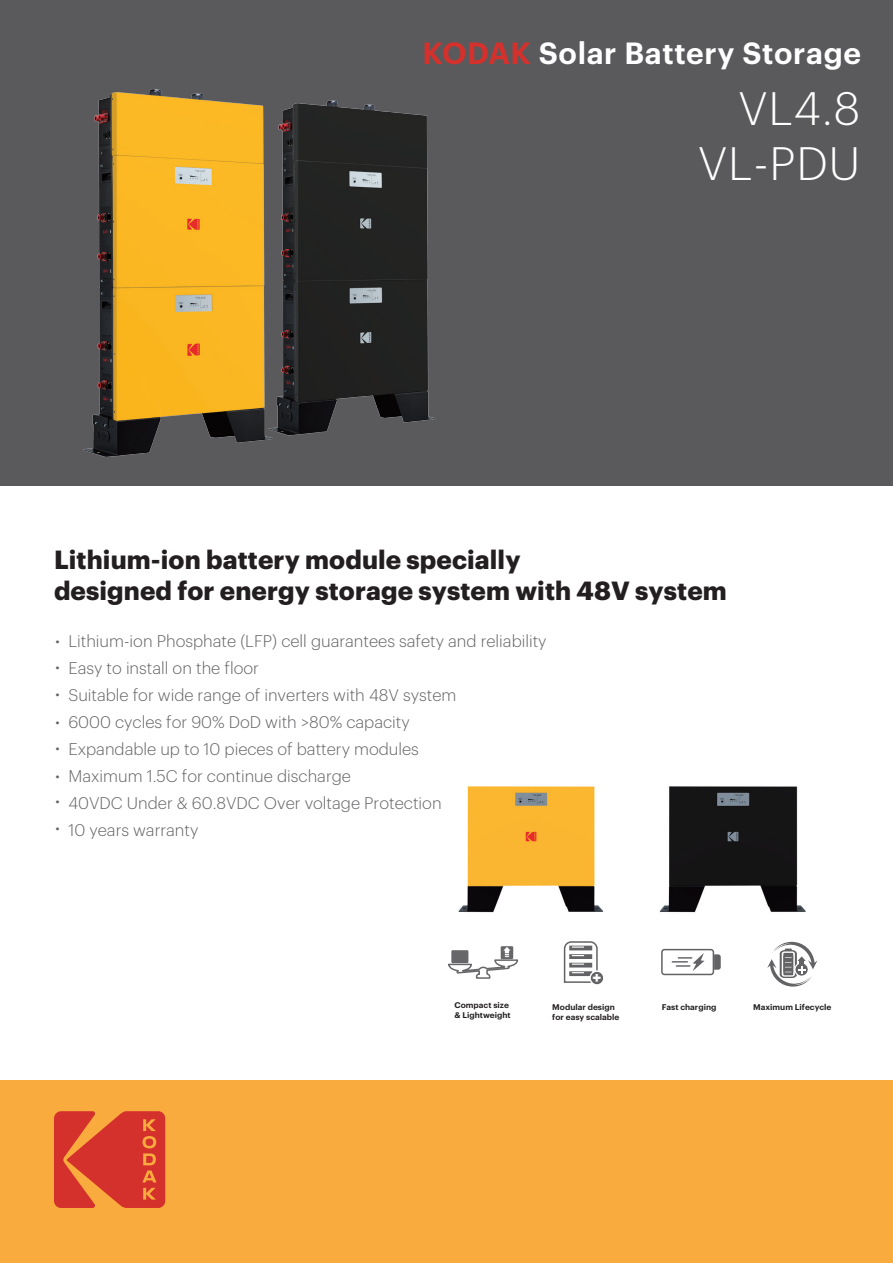
<style>
.page{position:relative;width:893px;height:1263px;background:#fff}
.page>*{position:absolute;margin:0;border:0;box-sizing:border-box;transform-origin:0 0}
.t1{font:300 45.9px/55.1px "Graphik";letter-spacing:.02em;color:#fff;text-align:right}
.t2{font:600 30px "Graphik";letter-spacing:.02em;color:#fff}
.t3{font:700 25.65px/30.9px "Graphik";letter-spacing:.005em;color:#231f20}
.t4{font:300 16.5px/27px "Graphik";color:#636366}
.t5{font:900 14.4px "Arial";color:#fff}
.t6{font:300 13.5px/27.6px "Graphik";color:#636366}
.t7{font:600 8.1px/10.1px "Graphik";color:#231f20}
.s1{color:#d5312c}
</style>
<div class="page">
<div style="left:0;top:0;width:893px;height:486px;background:#5a5a5d"></div>
<div style="left:0;top:1081px;width:893px;height:182px;background:#faab3e"></div>
<svg style="left:54px;top:1111px;width:111px;height:97px"></svg>
<svg style="left:767px;top:942px;width:50px;height:44px"></svg>
<svg style="left:714px;top:954px;width:7px;height:16px"></svg>
<svg style="left:672px;top:953px;width:32px;height:18px"></svg>
<img style="left:458px;top:786px;width:145px;height:127px">
<svg style="left:501px;top:946px;width:12px;height:13px"></svg>
<svg style="left:448px;top:947px;width:71px;height:32px"></svg>
<svg style="left:563px;top:941px;width:35px;height:42px"></svg>
<svg style="left:589px;top:970px;width:15px;height:15px"></svg>
<div style="left:590px;top:971px;width:14px;height:14px;background:#636366;border-radius:50%"></div>
<div style="left:590px;top:971px;width:14px;height:14px;border:1px solid #fff;border-radius:50%"></div>
<div style="left:661px;top:949px;width:53px;height:26px;border:2px solid #636366;border-radius:3px"></div>
<img style="left:83px;top:89px;width:189px;height:368px">
<img style="left:660px;top:786px;width:146px;height:127px">
<img style="left:245px;top:94px;width:191px;height:345px">
<h2 class="t2" style="left:423px;top:30px;width:440px"><span class="s1">KODAK</span> Solar Battery Storage</h2>
<h1 class="t1" style="left:698px;top:77px;width:164px">VL4.8<br>VL-PDU</h1>
<h3 class="t3" style="left:54px;top:542px;width:674px">Lithium-ion battery module specially<br>designed for energy storage system with 48V system</h3>
<p class="t6" style="left:56px;top:626px;width:6px">•</p>
<p class="t6" style="left:56px;top:652px;width:6px">•</p>
<p class="t6" style="left:56px;top:679px;width:6px">•</p>
<p class="t6" style="left:56px;top:707px;width:6px">•</p>
<p class="t6" style="left:56px;top:734px;width:6px">• •</p>
<p class="t6" style="left:56px;top:786px;width:6px;line-height:27px">• •</p>
<p class="t4" style="left:68px;top:626px;width:480px">Lithium-ion Phosphate (LFP) cell guarantees safety and reliability Easy to install on the floor<br>Suitable for wide range of inverters with 48V system<br>6000 cycles for 90% DoD with &gt;80% capacity<br>Expandable up to 10 pieces of battery modules<br>Maximum 1.5C for continue discharge<br>40VDC Under &amp; 60.8VDC Over voltage Protection<br>10 years warranty</p>
<p class="t5" style="left:592px;top:967px;width:11px">+</p>
<p class="t7" style="left:454px;top:1000px;width:56px">Compact size</p>
<p class="t7" style="left:753px;top:1001px;width:80px">Maximum Lifecycle</p>
<p class="t7" style="left:454px;top:1010px;width:58px">&amp; Lightweight</p>
<p class="t7" style="left:662px;top:1001px;width:56px">Fast charging</p>
<p class="t7" style="left:552px;top:1001px;width:69px">Modular design for easy scalable</p>
</div>
